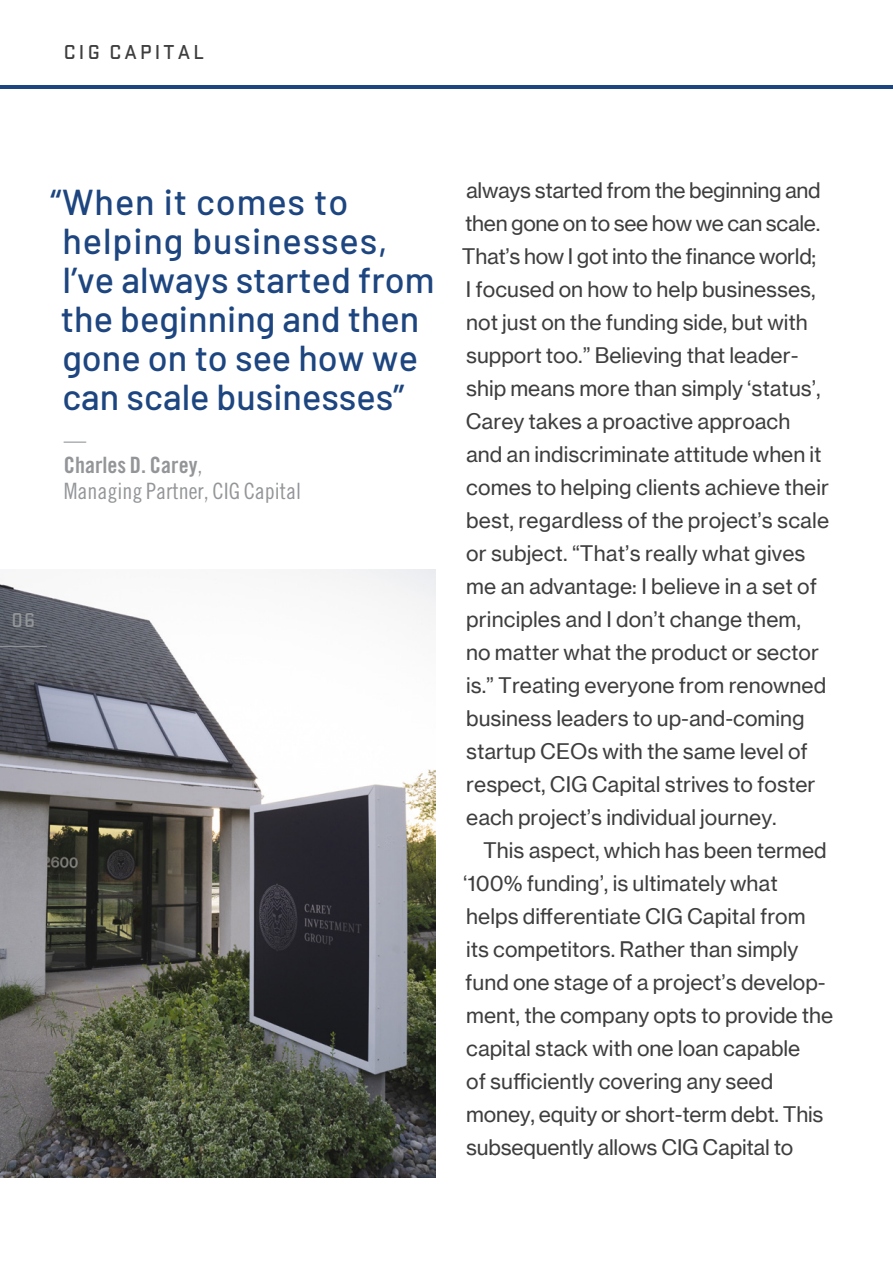
<style>
.page{position:relative;width:893px;height:1263px;background:#fff}
.page>*{position:absolute;margin:0;border:0;box-sizing:border-box;transform-origin:0 0}
.Pull_Quote___Avant_G{font:500 36px/39px "Barlow";color:#1d4580}
.t1{font:22.5px/25.5px "Trade Gothic LT Std Cn 18";color:#939598}
.Neue_Haas___Body_Tex{font:21px/33px "N Haas Grotesk TX Pro 55 Rg";color:#3e3e3f}
.t2{font:500 21px "Stratum 1";letter-spacing:.15em;color:#3e3e3f}
.t3{font:500 21px "Stratum 1";color:#939598}
.s1{font-family:"Trade Gothic LT Std Bd Cn 20"}
</style>
<div class="page">
<img style="left:0;top:569px;width:436px;height:609px">
<hr style="left:0;top:646px;width:46px;height:1px;background:#939598">
<hr style="left:0;top:85px;width:893px;height:3px;background:#1d4580">
<p class="t2" style="left:64px;top:38px;width:142px">CIG CAPITAL</p>
<p class="Pull_Quote___Avant_G" style="left:50px;top:179px;width:386px">“When it comes to helping businesses,<br>I’ve always started from the beginning and then gone on to see how we can scale businesses”</p>
<p class="t1" style="left:64px;top:427px;width:24px">—</p>
<p class="t1" style="left:64px;top:452px;width:239px"><span class="s1">Charles D. Carey</span>,<br>Managing Partner, CIG Capital</p>
<p class="t3" style="left:12px;top:606px;width:25px">06</p>
<p class="Neue_Haas___Body_Tex" style="left:462px;top:174px;width:369px">always started from the beginning and then gone on to see how we can scale.<br>That’s how I got into the finance world;<br>I focused on how to help businesses, not just on the funding side, but with support too.” Believing that leader&shy;ship means more than simply ‘status’, Carey takes a proactive approach<br>and an indiscriminate attitude when it comes to helping clients achieve their best, regardless of the project’s scale or subject. “That’s really what gives me an advantage: I believe in a set of principles and I don’t change them,<br>no matter what the product or sector is.” Treating everyone from renowned business leaders to up-and-coming startup CEOs with the same level of respect, CIG Capital strives to foster each project’s individual journey.</p>
<p class="Neue_Haas___Body_Tex" style="left:463px;top:834px;width:372px;text-indent:20px">This aspect, which has been termed ‘100% funding’, is ultimately what helps differentiate CIG Capital from<br>its competitors. Rather than simply fund one stage of a project’s develop&shy;ment, the company opts to provide the capital stack with one loan capable<br>of sufficiently covering any seed money, equity or short-term debt. This subsequently allows CIG Capital to</p>
</div>
